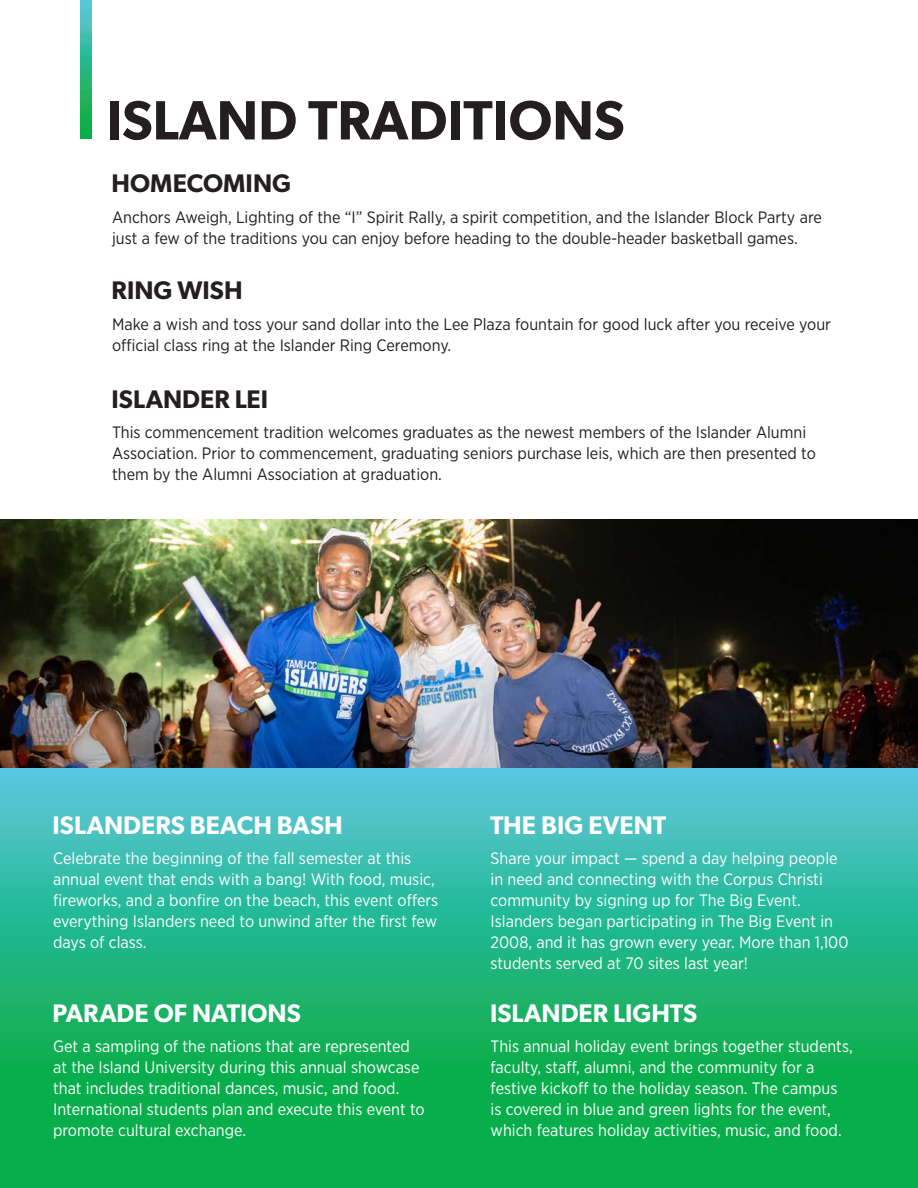
<style>
.page{position:relative;width:918px;height:1188px;background:#fff}
.page>*{position:absolute;margin:0;border:0;box-sizing:border-box;transform-origin:0 0}
.t1{font:600 55.5px "Gibson";color:#231f20}
.t2{font:600 25.5px "Gibson";color:#fff}
.t3{font:600 25.5px "Gibson";color:#231f20}
.t4{font:16.5px/21px "Gotham Narrow";color:#fff}
.t5{font:16.5px/21px "Gotham Narrow";color:#231f20}
</style>
<div class="page">
<div style="left:0;top:730px;width:918px;height:458px;background:#08ae4c"></div>
<img style="left:0;top:768px;width:918px;height:275px">
<img style="left:0;top:520px;width:918px;height:248px">
<img style="left:81px;top:0;width:11px;height:139px">
<h1 class="t1" style="left:106px;top:87px;width:520px">ISLAND TRADITIONS</h1>
<h2 class="t3" style="left:112px;top:168px;width:181px">HOMECOMING</h2>
<p class="t5" style="left:112px;top:206px;width:711px">Anchors Aweigh, Lighting of the “I” Spirit Rally, a spirit competition, and the Islander Block Party are just a few of the traditions you can enjoy before heading to the double-header basketball games.</p>
<h2 class="t3" style="left:112px;top:275px;width:132px">RING WISH</h2>
<p class="t5" style="left:112px;top:313px;width:720px">Make a wish and toss your sand dollar into the Lee Plaza fountain for good luck after you receive your official class ring at the Islander Ring Ceremony.</p>
<h2 class="t3" style="left:112px;top:384px;width:158px">ISLANDER LEI</h2>
<p class="t5" style="left:112px;top:422px;width:705px">This commencement tradition welcomes graduates as the newest members of the Islander Alumni<br>Association. Prior to commencement, graduating seniors purchase leis, which are then presented to them by the Alumni Association at graduation.</p>
<h2 class="t2" style="left:53px;top:810px;width:292px">ISLANDERS BEACH BASH</h2>
<p class="t4" style="left:53px;top:848px;width:387px">Celebrate the beginning of the fall semester at this annual event that ends with a bang! With food, music, fireworks, and a bonfire on the beach, this event offers everything Islanders need to unwind after the first few days of class.</p>
<h2 class="t2" style="left:53px;top:998px;width:250px">PARADE OF NATIONS</h2>
<p class="t4" style="left:53px;top:1035px;width:373px">Get a sampling of the nations that are represented at the Island University during this annual showcase that includes traditional dances, music, and food.<br>International students plan and execute this event to promote cultural exchange.</p>
<h2 class="t2" style="left:490px;top:810px;width:178px">THE BIG EVENT</h2>
<p class="t4" style="left:491px;top:848px;width:360px">Share your impact — spend a day helping people in need and connecting with the Corpus Christi community by signing up for The Big Event.<br>Islanders began participating in The Big Event in 2008, and it has grown every year. More than 1,100 students served at 70 sites last year!</p>
<h2 class="t2" style="left:490px;top:998px;width:209px">ISLANDER LIGHTS</h2>
<p class="t4" style="left:491px;top:1035px;width:364px">This annual holiday event brings together students, faculty, staff, alumni, and the community for a festive kickoff to the holiday season. The campus<br>is covered in blue and green lights for the event, which features holiday activities, music, and food.</p>
</div>
